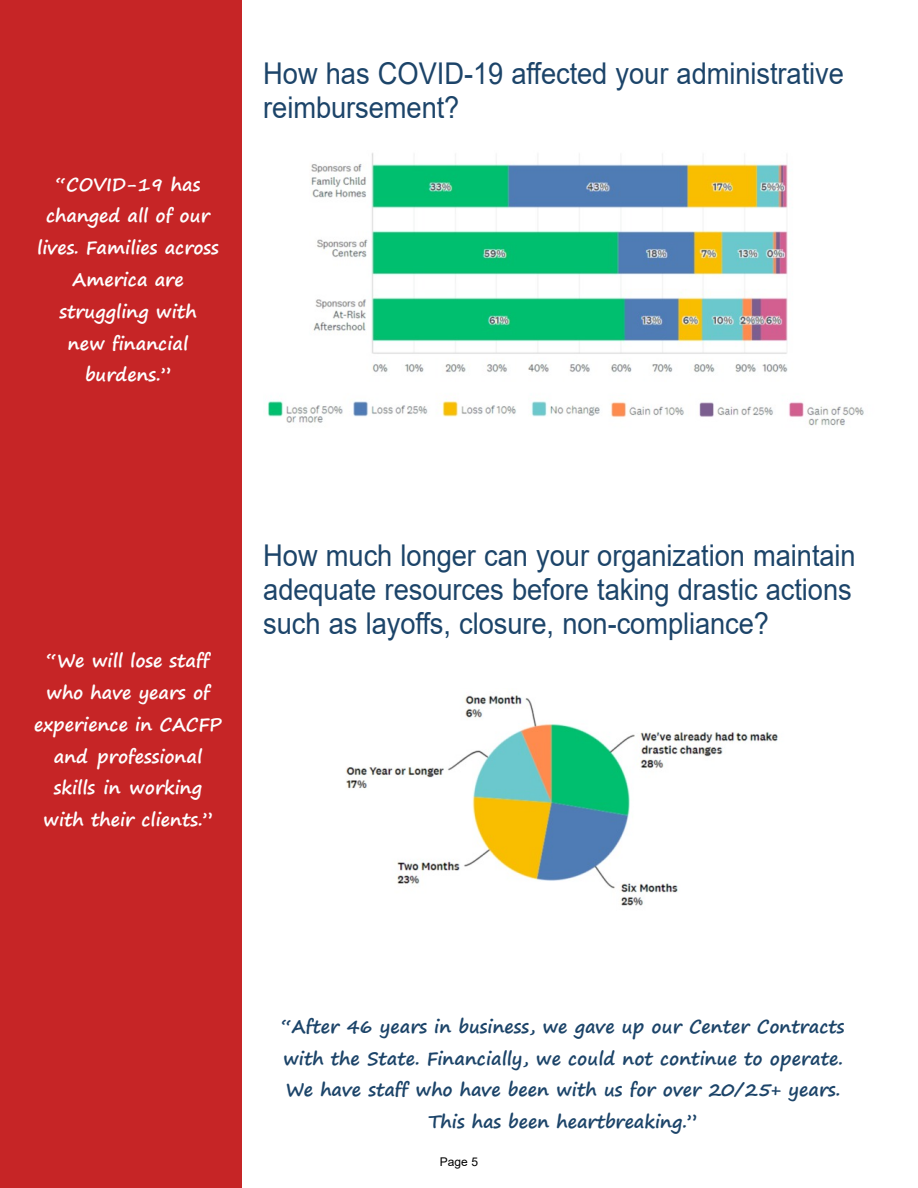
<style>
.page{position:relative;width:918px;height:1188px;background:#fff}
.page>*{position:absolute;margin:0;border:0;box-sizing:border-box;transform-origin:0 0}
.t1{font:30px/34.3px "Arial";letter-spacing:-.005em;color:#1c4469;scale:.91 1}
.t2{font:700 18px/31.8px "Segoe Print";color:#fefefe;text-align:center}
.t3{font:700 18px/31.8px "Segoe Print";color:#1c4469;text-align:center}
.t4{font:12px "Arial";color:#000}
</style>
<div class="page">
<img style="left:345px;top:695px;width:433px;height:211px">
<img style="left:267px;top:153px;width:597px;height:273px">
<div style="left:0;top:0;width:242px;height:1188px;background:#c62526"></div>
<p class="t2" style="left:37px;top:170px;width:183px">“COVID-19 has changed all of our lives. Families across<br>America are struggling with<br>new financial burdens.”</p>
<h1 class="t1" style="left:263px;top:59px;width:640px">How has COVID-19 affected your administrative reimbursement?</h1>
<p class="t2" style="left:34px;top:647px;width:189px">“We will lose staff who have years of experience in CACFP and professional skills in working with their clients.”</p>
<h1 class="t1" style="left:263px;top:541px;width:653px">How much longer can your organization maintain adequate resources before taking drastic actions such as layoffs, closure, non-compliance?</h1>
<p class="t3" style="left:281px;top:1012px;width:565px">“After 46 years in business, we gave up our Center Contracts with the State. Financially, we could not continue to operate.<br>We have staff who have been with us for over 20/25+ years.<br>This has been heartbreaking.”</p>
<p class="t4" style="left:440px;top:1154px;width:40px">Page 5</p>
</div>
